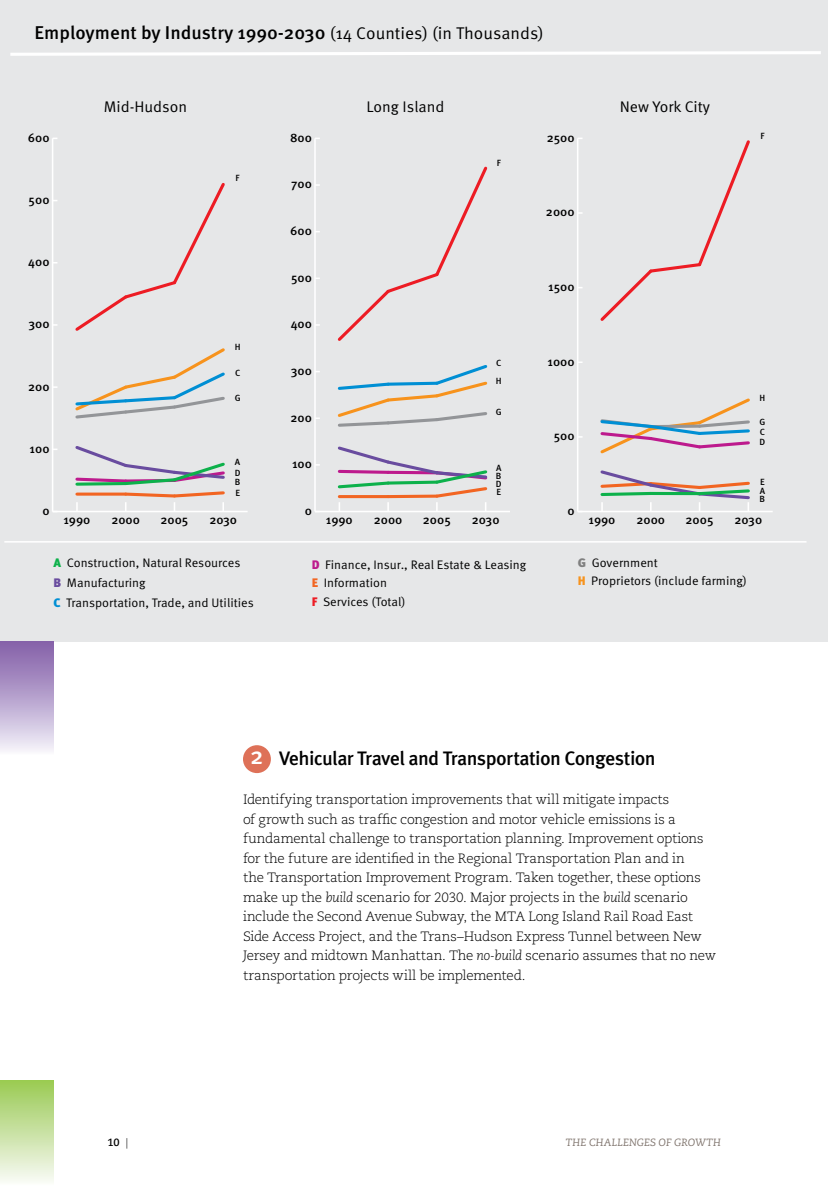
<style>
.page{position:relative;width:828px;height:1188px;background:#fff}
.page>*{position:absolute;margin:0;border:0;box-sizing:border-box;transform-origin:0 0}
.t1{font:500 24px "Meta OT";color:#fff}
.t2{font:500 19.5px "Meta OT";letter-spacing:-.035em;color:#000}
.t3{font:500 18.45px "Meta OT";color:#000}
.t4{font:15.45px "Meta OT";color:#000}
.t5{font:300 13.5px/19.5px "Caecilia LT Std";letter-spacing:-.015em;color:#000}
.t6{font:12.3px/20px "Meta OT";color:#000}
.t7{font:500 12.3px "Meta OT";color:#000}
.t8{font:italic 10.5px "Caecilia LT Std";letter-spacing:.005em;color:#80756e}
.t9{font:700 10.5px "Caecilia LT Std";color:#000}
.t10{font:300 10.5px "Caecilia LT Std";color:#000}
.t11{font:500 9px "Meta OT";color:#000}
.s1{font-weight:400;font-size:16.95px}
.s2{font-weight:900;color:#0db14b}
.s3{font-weight:900;color:#694c9f}
.s4{font-weight:900;color:#008fd4}
.s5{font-weight:900;color:#bd1a8d}
.s6{font-weight:900;color:#f26522}
.s7{font-weight:900;color:#ed1c24}
.s8{font-weight:900;color:#808080}
.s9{font-weight:900;color:#f7931d}
.s10{font-style:italic}
</style>
<div class="page">
<div style="left:0;top:0;width:828px;height:641px;background:#e6e7e8"></div>
<svg style="left:10px;top:51px;width:811px;height:5px"></svg>
<hr style="left:4px;top:541px;width:803px;height:2px;background:#fff">
<hr style="left:53px;top:511px;width:195px;height:1px;background:#fff">
<hr style="left:52px;top:138px;width:1px;height:374px;background:#fff">
<svg style="left:75px;top:183px;width:150px;height:148px"></svg>
<svg style="left:75px;top:348px;width:150px;height:71px"></svg>
<svg style="left:75px;top:446px;width:150px;height:65px"></svg>
<hr style="left:315px;top:511px;width:195px;height:1px;background:#fff">
<hr style="left:314px;top:138px;width:2px;height:374px;background:#fff">
<svg style="left:337px;top:166px;width:151px;height:175px"></svg>
<svg style="left:337px;top:365px;width:151px;height:62px"></svg>
<svg style="left:337px;top:446px;width:151px;height:65px"></svg>
<hr style="left:578px;top:511px;width:195px;height:1px;background:#fff">
<hr style="left:577px;top:138px;width:1px;height:374px;background:#fff">
<svg style="left:600px;top:140px;width:150px;height:181px"></svg>
<svg style="left:600px;top:398px;width:150px;height:56px"></svg>
<svg style="left:600px;top:470px;width:150px;height:41px"></svg>
<div style="left:243px;top:745px;width:28px;height:28px;background:#de7158;border-radius:50%"></div>
<div style="left:0;top:641px;width:54px;height:115px;background:linear-gradient(to bottom,#805aa6,#f5f4fb)"></div>
<div style="left:0;top:1080px;width:54px;height:106px;background:linear-gradient(to bottom,#99c952,#fafbf8)"></div>
<h3 class="t3" style="left:35px;top:22px;width:511px">Employment by Industry 1990-2030 <span class="s1">(14 Counties) (in Thousands)</span></h3>
<p class="t7" style="left:28px;top:130px;width:23px">600</p>
<p class="t7" style="left:29px;top:192px;width:22px">500</p>
<p class="t7" style="left:28px;top:254px;width:23px">400</p>
<p class="t7" style="left:28px;top:316px;width:23px">300</p>
<p class="t7" style="left:28px;top:379px;width:23px">200</p>
<p class="t7" style="left:30px;top:441px;width:21px">100</p>
<p class="t7" style="left:42px;top:503px;width:9px">0</p>
<p class="t4" style="left:104px;top:97px;width:85px">Mid-Hudson</p>
<p class="t4" style="left:366px;top:97px;width:79px">Long Island</p>
<p class="t4" style="left:620px;top:97px;width:92px">New York City</p>
<p class="t11" style="left:236px;top:172px;width:6px">F</p>
<p class="t11" style="left:235px;top:341px;width:7px">H</p>
<p class="t11" style="left:235px;top:367px;width:7px">C</p>
<p class="t11" style="left:235px;top:392px;width:7px">G</p>
<p class="t11" style="left:235px;top:456px;width:7px">A</p>
<p class="t11" style="left:235px;top:467px;width:7px">D</p>
<p class="t11" style="left:235px;top:476px;width:7px">B</p>
<p class="t11" style="left:235px;top:487px;width:6px">E</p>
<p class="t7" style="left:290px;top:130px;width:23px">800</p>
<p class="t7" style="left:291px;top:176px;width:22px">700</p>
<p class="t7" style="left:290px;top:223px;width:23px">600</p>
<p class="t7" style="left:291px;top:270px;width:22px">500</p>
<p class="t7" style="left:291px;top:316px;width:23px">400</p>
<p class="t7" style="left:291px;top:363px;width:23px">300</p>
<p class="t7" style="left:291px;top:410px;width:23px">200</p>
<p class="t7" style="left:292px;top:456px;width:21px">100</p>
<p class="t7" style="left:305px;top:503px;width:9px">0</p>
<p class="t11" style="left:497px;top:157px;width:6px">F</p>
<p class="t11" style="left:496px;top:357px;width:7px">C</p>
<p class="t11" style="left:496px;top:375px;width:7px">H</p>
<p class="t11" style="left:496px;top:406px;width:7px">G</p>
<p class="t11" style="left:496px;top:463px;width:7px">A</p>
<p class="t11" style="left:496px;top:470px;width:7px">B</p>
<p class="t11" style="left:496px;top:478px;width:7px">D</p>
<p class="t11" style="left:496px;top:486px;width:6px">E</p>
<p class="t7" style="left:547px;top:130px;width:29px">2500</p>
<p class="t7" style="left:546px;top:204px;width:30px">2000</p>
<p class="t7" style="left:548px;top:279px;width:28px">1500</p>
<p class="t7" style="left:547px;top:354px;width:29px">1000</p>
<p class="t7" style="left:554px;top:428px;width:22px">500</p>
<p class="t7" style="left:567px;top:503px;width:9px">0</p>
<p class="t11" style="left:760px;top:131px;width:6px">F</p>
<p class="t11" style="left:759px;top:392px;width:7px">H</p>
<p class="t11" style="left:760px;top:426px;width:7px">C</p>
<p class="t11" style="left:759px;top:416px;width:7px">G</p>
<p class="t11" style="left:760px;top:436px;width:7px">D</p>
<p class="t11" style="left:760px;top:477px;width:6px">E</p>
<p class="t11" style="left:760px;top:485px;width:7px">A</p>
<p class="t11" style="left:760px;top:493px;width:7px">B</p>
<p class="t7" style="left:64px;top:512px;width:28px">1990</p>
<p class="t7" style="left:111px;top:512px;width:30px">2000</p>
<p class="t7" style="left:160px;top:512px;width:29px">2005</p>
<p class="t7" style="left:209px;top:512px;width:29px">2030</p>
<p class="t7" style="left:326px;top:512px;width:28px">1990</p>
<p class="t7" style="left:374px;top:512px;width:30px">2000</p>
<p class="t7" style="left:423px;top:512px;width:29px">2005</p>
<p class="t7" style="left:472px;top:512px;width:29px">2030</p>
<p class="t7" style="left:589px;top:512px;width:28px">1990</p>
<p class="t7" style="left:636px;top:512px;width:30px">2000</p>
<p class="t7" style="left:686px;top:512px;width:29px">2005</p>
<p class="t7" style="left:734px;top:512px;width:29px">2030</p>
<p class="t6" style="left:54px;top:553px;width:202px"><span class="s2">A</span> Construction, Natural Resources<br><span class="s3">B</span> Manufacturing<br><span class="s4">C</span> Transportation, Trade, and Utilities</p>
<p class="t6" style="left:312px;top:555px;width:216px;line-height:18.5px"><span class="s5">D</span> Finance, Insur., Real Estate &amp; Leasing<br><span class="s6">E</span> Information<br><span class="s7">F</span> Services (Total)</p>
<p class="t6" style="left:578px;top:554px;width:171px;line-height:18px"><span class="s8">G</span> Government<br><span class="s9">H</span> Proprietors (include farming)</p>
<h2 class="t2" style="left:279px;top:746px;width:378px">Vehicular Travel and Transportation Congestion</h2>
<p class="t5" style="left:243px;top:790px;width:475px">Identifying transportation improvements that will mitigate impacts<br>of growth such as traffic congestion and motor vehicle emissions is a fundamental challenge to transportation planning. Improvement options for the future are identified in the Regional Transportation Plan and in<br>the Transportation Improvement Program. Taken together, these options make up the <span class="s10">build</span> scenario for 2030. Major projects in the <span class="s10">build</span> scenario include the Second Avenue Subway, the MTA Long Island Rail Road East Side Access Project, and the Trans–Hudson Express Tunnel between New Jersey and midtown Manhattan. The <span class="s10">no-build</span> scenario assumes that no new transportation projects will be implemented.</p>
<h1 class="t1" style="left:250px;top:741px;width:15px">2</h1>
<p class="t10" style="left:126px;top:1136px;width:4px">|</p>
<p class="t8" style="left:566px;top:1137px;width:156px">THE CHALLENGES OF GROWTH</p>
<p class="t9" style="left:107px;top:1136px;width:14px">10</p>
</div>
